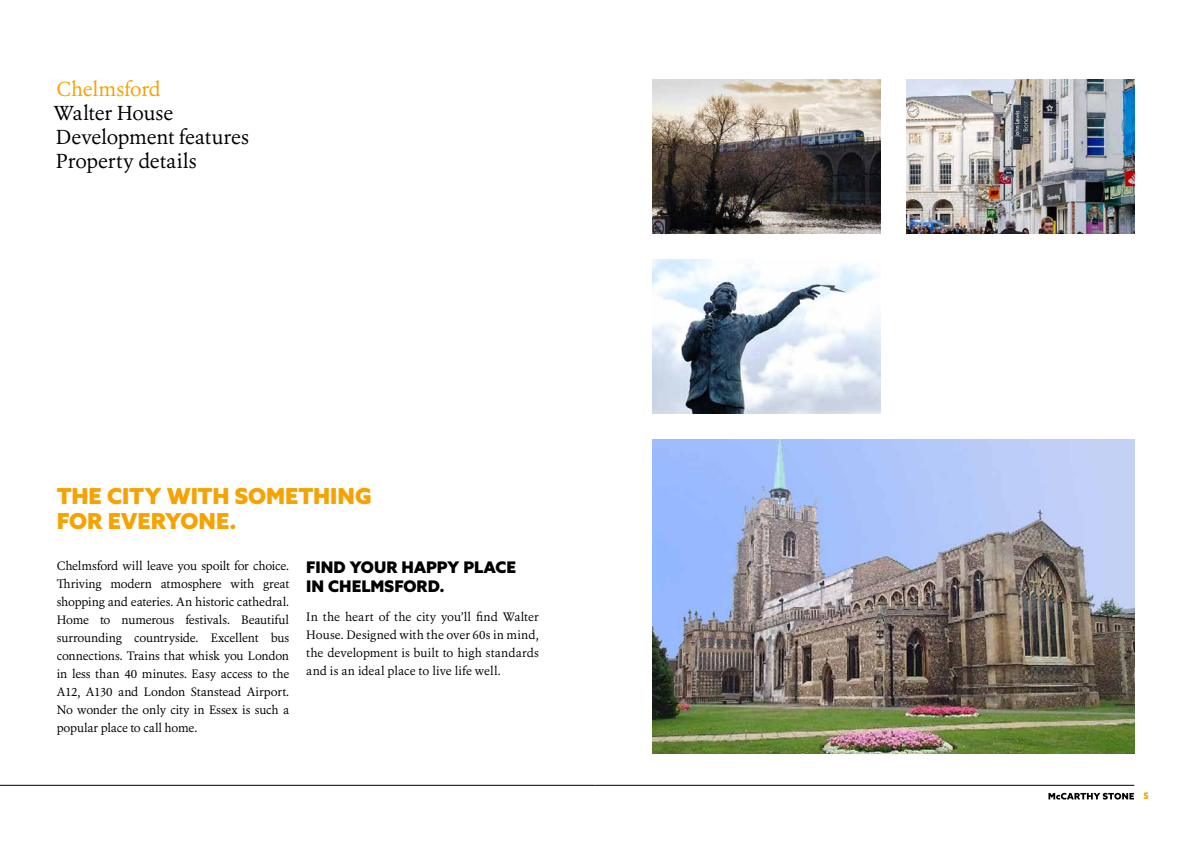
<style>
.page{position:relative;width:1191px;height:842px;background:#fff}
.page>*{position:absolute;margin:0;border:0;box-sizing:border-box;transform-origin:0 0}
.t1{font:900 22px/25px "Azo Sans Mc S";color:#f6a200}
.t2{font:20px/24px "Erato";letter-spacing:-.01em;color:#000}
.t3{font:20px "Erato";letter-spacing:-.01em;color:#f6a200}
.t4{font:900 16px/19px "Azo Sans Mc S";color:#000}
.t5{font:12px/18px "Erato";color:#000;text-align:justify}
.t6{font:900 9px "Azo Sans Mc S";color:#f6a200}
</style>
<div class="page">
<img style="left:652px;top:79px;width:228px;height:155px">
<img style="left:652px;top:259px;width:228px;height:155px">
<img style="left:652px;top:439px;width:482px;height:314px">
<img style="left:906px;top:79px;width:228px;height:155px">
<hr style="left:0;top:785px;width:595px;height:1px;background:#000">
<hr style="left:595px;top:785px;width:539px;height:1px;background:#000">
<svg style="left:1048px;top:793px;width:86px;height:6px"></svg>
<h2 class="t3" style="left:56px;top:76px;width:106px">Chelmsford</h2>
<h2 class="t2" style="left:53px;top:101px;width:197px">Walter House<br>Development features<br>Property details</h2>
<h1 class="t1" style="left:57px;top:484px;width:316px">THE CITY WITH SOMETHING<br>FOR EVERYONE.</h1>
<p class="t5" style="left:57px;top:556px;width:234px">Chelmsford will leave you spoilt for choice.<br>Thriving modern atmosphere with great shopping and eateries. An historic cathedral.<br>Home to numerous festivals. Beautiful surrounding countryside. Excellent bus connections. Trains that whisk you London in less than 40 minutes. Easy access to the A12, A130 and London Stanstead Airport.<br>No wonder the only city in Essex is such a popular place to call home.</p>
<h3 class="t4" style="left:306px;top:558px;width:211px">FIND YOUR HAPPY PLACE<br>IN CHELMSFORD.</h3>
<p class="t5" style="left:306px;top:608px;width:234px">In the heart of the city you’ll find Walter House. Designed with the over 60s in mind, the development is built to high standards and is an ideal place to live life well.</p>
<p class="t6" style="left:1143px;top:791px;width:7px">5</p>
</div>
